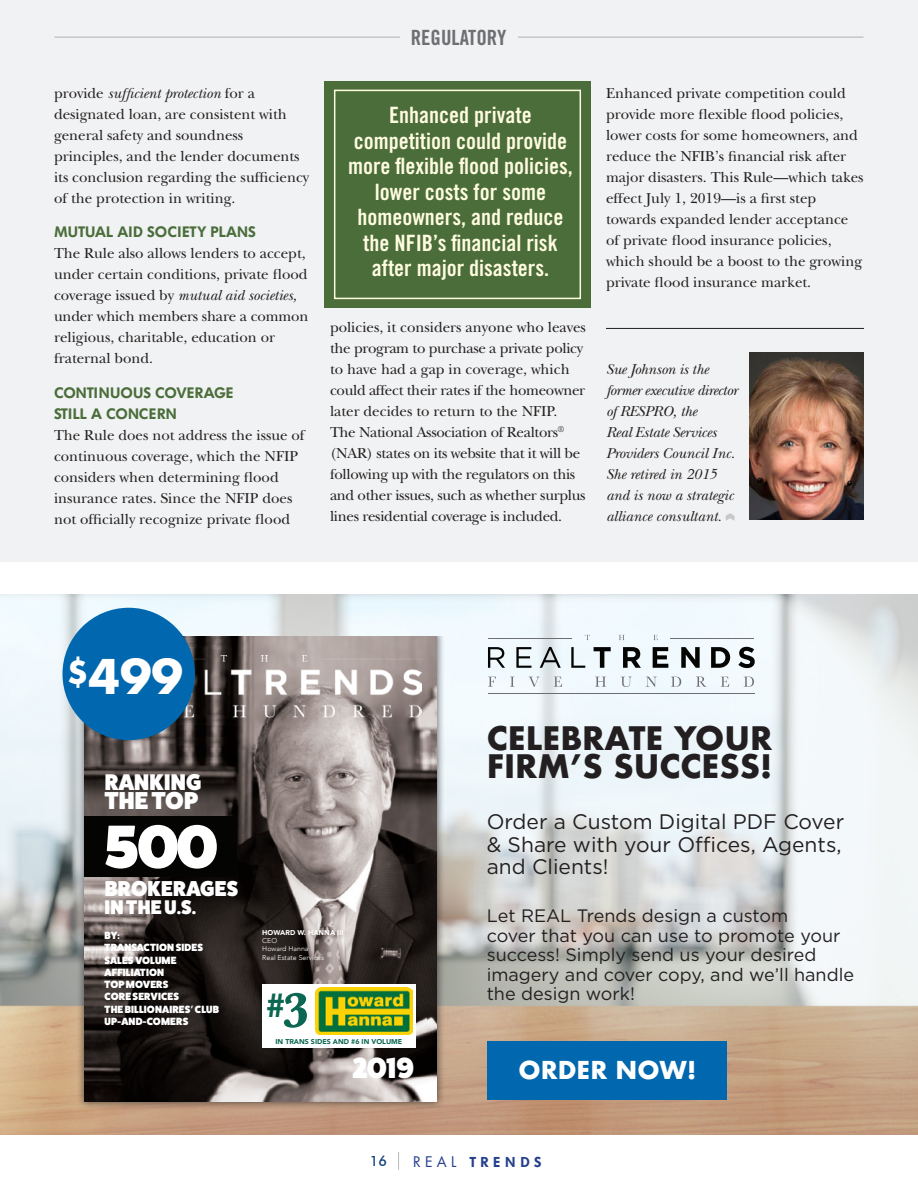
<style>
.page{position:relative;width:918px;height:1188px;background:#fff}
.page>*{position:absolute;margin:0;border:0;box-sizing:border-box;transform-origin:0 0}
.t1{font:800 60.75px "Fat Frank";color:#fff}
.t2{font:700 46.5px "Futura";color:#fff}
.t3{font:900 33.3px "Avenir";color:#0b6752}
.t4{font:700 31.5px/28.5px "Futura";color:#231f20}
.t5{font:800 29.25px "Fat Frank";color:#fff}
.t6{font:800 24.6px "Fat Frank";letter-spacing:.01em;color:#fff}
.t7{font:700 24px "Futura";color:#fff}
.t8{font:800 22.8px "Fat Frank";letter-spacing:.01em;color:#fff}
.t9{font:22.5px/25.5px "Trade Gothic LT Std Bd Cn 20";color:#fffce0;text-align:center}
.t10{font:800 21.6px "Fat Frank";letter-spacing:.01em;color:#fff}
.t11{font:21px/22.5px "Gotham";color:#231f20}
.t12{font:21px "Trade Gothic LT Std Bd Cn 20";color:#6d6f72}
.t13{font:800 19.8px "Fat Frank";color:#fff}
.t14{font:18px/19.5px "Gotham";color:#231f20}
.t15{font:15px/21px "New Baskerville";color:#231f20}
.t16{font:15px/21px "New Baskerville";letter-spacing:-.02em;color:#231f20}
.t17{font:italic 15px/21px "New Baskerville";letter-spacing:-.01em;color:#231f20}
.t18{font:600 15px/21px "Futura BQ";color:#4a6d3a}
.t19{font:600 14.25px "Futura BQ";letter-spacing:.32em;color:#253f8e}
.t20{font:500 14.25px "Futura BT";color:#17427d}
.t21{font:800 10.5px/12.3px "Fat Frank";letter-spacing:.01em;color:#fff}
.t22{font:300 7.05px/8.4px "Avenir";color:#fff}
.t23{font:900 7.05px "Avenir";color:#0b6752}
.s1{font-style:italic}
.s2{font-family:"Avenir"}
.s3{font-weight:900}
.s4{font-family:"Baskerville";font-weight:700;font-size:50.85px}
.s5{font-family:"Futura Std";font-weight:400}
</style>
<div class="page">
<svg style="left:398px;top:1152px;width:1px;height:18px"></svg>
<div style="left:0;top:0;width:918px;height:562px;background:#f1f2f3"></div>
<hr style="left:606px;top:328px;width:258px;height:1px;background:#231f20">
<svg style="left:726px;top:513px;width:8px;height:8px"></svg>
<img style="left:750px;top:352px;width:114px;height:167px">
<img style="left:0;top:594px;width:918px;height:540px">
<div style="left:76px;top:636px;width:369px;height:473px;background:#231f20;opacity:.75"></div>
<img style="left:84px;top:636px;width:352px;height:466px">
<div style="left:84px;top:816px;width:152px;height:60px;background:#040503"></div>
<img style="left:171px;top:655px;width:251px;height:70px">
<div style="left:262px;top:984px;width:153px;height:64px;background:#fff"></div>
<img style="left:316px;top:988px;width:96px;height:46px">
<div style="left:487px;top:1041px;width:240px;height:59px;background:#0167af"></div>
<hr style="left:488px;top:693px;width:266px;height:1px;background:#6d6e71">
<svg style="left:488px;top:647px;width:17px;height:21px"></svg>
<svg style="left:516px;top:647px;width:15px;height:21px"></svg>
<svg style="left:540px;top:647px;width:21px;height:21px"></svg>
<svg style="left:571px;top:647px;width:14px;height:21px"></svg>
<svg style="left:594px;top:647px;width:17px;height:21px"></svg>
<svg style="left:623px;top:647px;width:18px;height:21px"></svg>
<svg style="left:653px;top:647px;width:15px;height:21px"></svg>
<svg style="left:681px;top:647px;width:19px;height:21px"></svg>
<svg style="left:711px;top:647px;width:19px;height:21px"></svg>
<svg style="left:738px;top:647px;width:17px;height:21px"></svg>
<svg style="left:488px;top:677px;width:8px;height:10px"></svg>
<svg style="left:510px;top:677px;width:5px;height:10px"></svg>
<svg style="left:529px;top:677px;width:11px;height:10px"></svg>
<svg style="left:554px;top:677px;width:8px;height:10px"></svg>
<svg style="left:595px;top:677px;width:11px;height:10px"></svg>
<svg style="left:621px;top:677px;width:11px;height:10px"></svg>
<svg style="left:646px;top:677px;width:11px;height:10px"></svg>
<svg style="left:671px;top:677px;width:10px;height:10px"></svg>
<svg style="left:696px;top:677px;width:11px;height:10px"></svg>
<svg style="left:721px;top:677px;width:8px;height:10px"></svg>
<svg style="left:744px;top:677px;width:10px;height:10px"></svg>
<hr style="left:488px;top:638px;width:84px;height:1px;background:#6d6e71">
<hr style="left:671px;top:638px;width:83px;height:1px;background:#6d6e71">
<svg style="left:585px;top:635px;width:5px;height:5px"></svg>
<svg style="left:619px;top:635px;width:6px;height:5px"></svg>
<svg style="left:653px;top:635px;width:5px;height:5px"></svg>
<div style="left:62px;top:608px;width:133px;height:132px;background:#0167af;border-radius:50%"></div>
<hr style="left:54px;top:37px;width:346px;height:1px;background:#6d6f72">
<hr style="left:518px;top:37px;width:346px;height:1px;background:#6d6f72">
<div style="left:324px;top:81px;width:266px;height:227px;background:#4a6d3a"></div>
<div style="left:334px;top:90px;width:247px;height:209px;border:2px solid #fffce0"></div>
<p class="t15" style="left:54px;top:83px;width:257px">provide <span class="s1">sufficient protection</span> for a designated loan, are consistent with general safety and soundness principles, and the lender documents its conclusion regarding the sufficiency of the protection in writing.</p>
<p class="t18" style="left:54px;top:222px;width:203px">MUTUAL AID SOCIETY PLANS</p>
<p class="t15" style="left:54px;top:243px;width:256px">The Rule also allows lenders to accept, under certain conditions, private flood coverage issued by <span class="s1">mutual aid societies, </span>under which members share a common religious, charitable, education or fraternal bond.</p>
<p class="t18" style="left:54px;top:382px;width:181px">CONTINUOUS COVERAGE<br>STILL A CONCERN</p>
<p class="t15" style="left:54px;top:425px;width:252px">The Rule does not address the issue of continuous coverage, which the NFIP considers when determining flood insurance rates. Since the NFIP does not officially recognize private flood</p>
<p class="t12" style="left:411px;top:25px;width:97px">REGULATORY</p>
<p class="t9" style="left:348px;top:102px;width:226px">Enhanced private competition could provide more flexible flood policies, lower costs for some homeowners, and reduce the NFIB’s financial risk after major disasters.</p>
<p class="t16" style="left:330px;top:317px;width:257px">policies, it considers anyone who leaves the program to purchase a private policy to have had a gap in coverage, which could affect their rates if the homeowner later decides to return to the NFIP.<br>The National Association of Realtors<sup>® </sup>(NAR) states on its website that it will be following up with the regulators on this and other issues, such as whether surplus lines residential coverage is included.</p>
<p class="t15" style="left:606px;top:83px;width:259px">Enhanced private competition could provide more flexible flood policies, lower costs for some homeowners, and reduce the NFIB’s financial risk after major disasters. This Rule—which takes effect July 1, 2019—is a first step towards expanded lender acceptance of private flood insurance policies, which should be a boost to the growing private flood insurance market.</p>
<p class="t17" style="left:606px;top:359px;width:133px">Sue Johnson is the former executive director of RESPRO, the<br>Real Estate Services<br>Providers Council Inc.<br>She retired in 2015 and is now a strategic alliance consultant.</p>
<p class="t2" style="left:67px;top:643px;width:118px"><sup>$</sup>499</p>
<p class="t8" style="left:105px;top:769px;width:98px">RANKING</p>
<p class="t6" style="left:105px;top:787px;width:95px">THE TOP</p>
<p class="t1" style="left:105px;top:813px;width:114px">500</p>
<p class="t10" style="left:105px;top:877px;width:135px">BROKERAGES</p>
<p class="t13" style="left:105px;top:896px;width:93px">IN THE U.S.</p>
<p class="t21" style="left:105px;top:929px;width:116px">BY:<br>TRANSACTION SIDES<br>SALES VOLUME<br>AFFILIATION<br>TOP MOVERS<br>CORE SERVICES<br>THE BILLIONAIRES<span class="s2">’</span> CLUB<br>UP-AND-COMERS</p>
<p class="t22" style="left:262px;top:928px;width:83px"><span class="s3">HOWARD W. HANNA III<br></span>CEO<br>Howard Hanna<br>Real Estate Services</p>
<p class="t3" style="left:266px;top:977px;width:45px">#<span class="s4">3</span></p>
<p class="t23" style="left:276px;top:1036px;width:128px">IN TRANS SIDES AND #6 IN VOLUME</p>
<p class="t5" style="left:352px;top:1052px;width:63px">2019</p>
<p class="t4" style="left:487px;top:723px;width:287px">CELEBRATE YOUR<br>FIRM’S SUCCESS!</p>
<p class="t11" style="left:487px;top:810px;width:359px">Order a Custom Digital PDF Cover &amp; Share with your Offices, Agents, and Clients!</p>
<p class="t14" style="left:487px;top:906px;width:369px">Let REAL Trends design a custom<br>cover that you can use to promote your success! Simply send us your desired imagery and cover copy, and we’ll handle the design work!</p>
<p class="t7" style="left:519px;top:1053px;width:179px">ORDER NOW!</p>
<p class="t20" style="left:370px;top:1153px;width:19px">16</p>
<p class="t19" style="left:413px;top:1153px;width:130px"><span class="s5">REAL</span> TRENDS</p>
</div>
